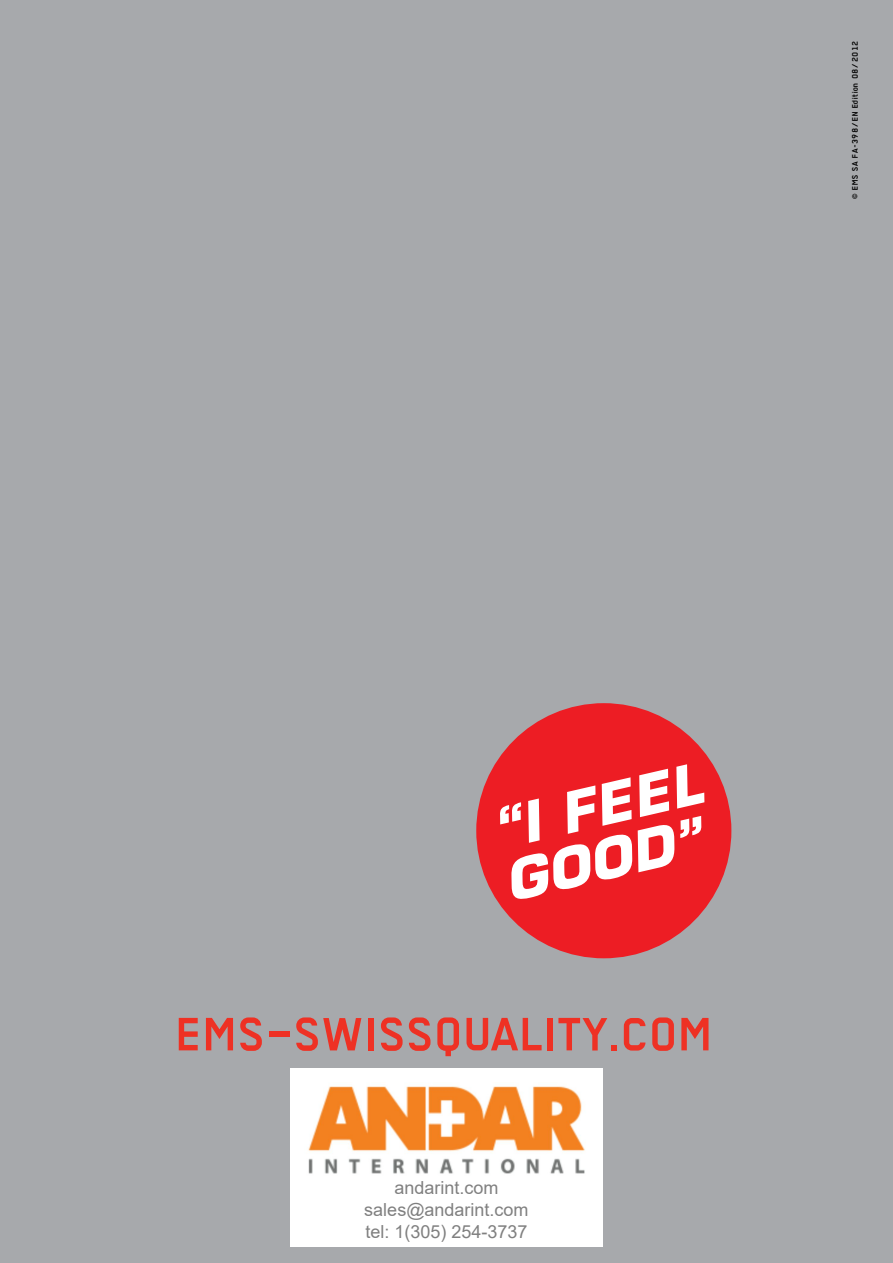
<style>
.page{position:relative;width:893px;height:1263px;background:#a7a9ac}
.page>*{position:absolute;margin:0;border:0;box-sizing:border-box;transform-origin:0 0}
.t1{font:700 52.5px "TRANS";color:#ee3124}
.t2{font:18px/21.6px "Arial";color:#808080;text-align:center}
.t3{font:700 12px "TRANS";color:#000}
.t4{font:700 9px "TRANS";letter-spacing:.025em;color:#000}
</style>
<div class="page">
<div style="left:476px;top:703px;width:255px;height:255px;background:#ed1d24;border-radius:50%"></div>
<svg style="left:500px;top:777px;width:132px;height:122px"></svg>
<svg style="left:638px;top:764px;width:66px;height:108px"></svg>
<img style="left:290px;top:1068px;width:313px;height:179px">
<p class="t4" style="left:850px;top:199px;width:159px;rotate:-90deg">© EMS SA FA -398/ EN Edition 08/2012</p>
<h1 class="t1" style="left:178px;top:1006px;width:286px">EMS–SWISSQUAL</h1>
<h1 class="t1" style="left:546px;top:1006px;width:107px">ITY.COM</h1>
<p class="t2" style="left:364px;top:1177px;width:166px">andarint.com sales@andarint.com tel: 1(305) 254-3737</p>
<p class="t3" style="left:371px;top:1183px;width:119px">www.ems-medical.com</p>
</div>
